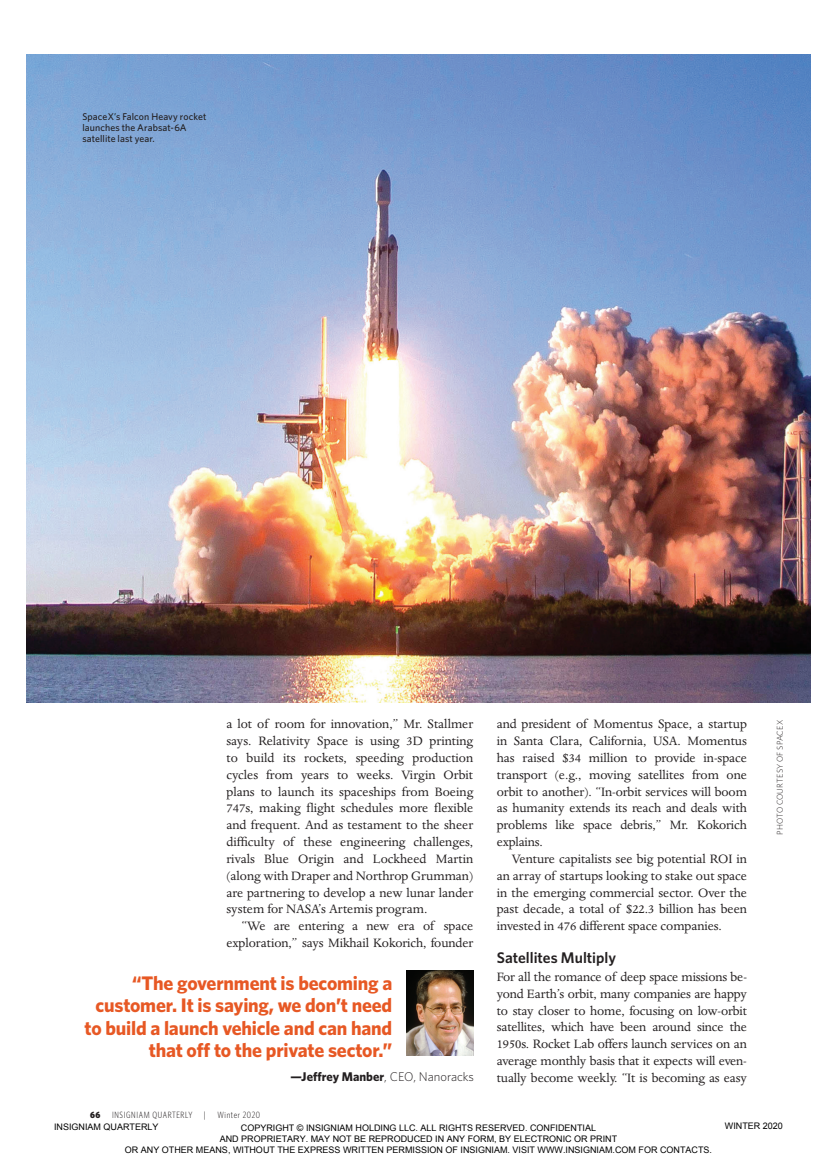
<style>
.page{position:relative;width:837px;height:1175px;background:#fff}
.page>*{position:absolute;margin:0;border:0;box-sizing:border-box;transform-origin:0 0}
.t1{font:700 19.65px/22.5px "Whitney";letter-spacing:-.01em;color:#e75824;text-align:right}
.t2{font:600 15.45px "Whitney";color:#231f20}
.t3{font:14.1px/16.8px "Dante MT Std";letter-spacing:-.01em;color:#231f20;text-align:justify}
.t4{font:700 12.6px "Whitney";color:#231f20}
.t5{font:500 9.9px/11.2px "Whitney";letter-spacing:.01em;color:#231f20}
.t6{font:300 9.15px "Whitney Condensed";letter-spacing:.07em;color:#231f20}
.t7{font:900 9.15px "Whitney Condensed";color:#231f20}
.t8{font:9px/10.8px "Arial";color:#000;text-align:center}
.t9{font:300 8.4px "Whitney";letter-spacing:.01em;color:#231f20}
.s1{font-weight:300}
</style>
<div class="page">
<img style="left:27px;top:54px;width:783px;height:648px">
<img style="left:406px;top:971px;width:68px;height:84px">
<p class="t5" style="left:82px;top:110px;width:125px">SpaceX’s Falcon Heavy rocket launches the Arabsat-6A satellite last year.</p>
<p class="t3" style="left:226px;top:715px;width:248px">a lot of room for innovation,” Mr. Stallmer says. Relativity Space is using 3D printing to build its rockets, speeding production cycles from years to weeks. Virgin Orbit plans to launch its spaceships from Boeing 747s, making flight schedules more flexible and frequent. And as testament to the sheer difficulty of these engineering challenges, rivals Blue Origin and Lockheed Martin (along with Draper and Northrop Grumman) are partnering to develop a new lunar lander system for NASA’s Artemis program.</p>
<p class="t3" style="left:226px;top:917px;width:248px;text-align:right">“We are entering a new era of space exploration,” says Mikhail Kokorich, founder</p>
<h1 class="t1" style="left:85px;top:971px;width:309px">“The government is becoming a customer. It is saying, we don’t need to build a launch vehicle and can hand that off to the private sector.”</h1>
<p class="t4" style="left:290px;top:1069px;width:185px">—Jeffrey Manber<span class="s1">, CEO, Nanoracks</span></p>
<p class="t7" style="left:90px;top:1109px;width:12px">66</p>
<p class="t6" style="left:112px;top:1109px;width:82px">INSIGNIAM QUARTERLY</p>
<p class="t6" style="left:204px;top:1109px;width:3px">|</p>
<p class="t6" style="left:217px;top:1109px;width:44px">Winter 2020</p>
<p class="t3" style="left:497px;top:715px;width:252px">and president of Momentus Space, a startup in Santa Clara, California, USA. Momentus has raised $34 million to provide in-space transport (e.g., moving satellites from one orbit to another). “In-orbit services will boom as humanity extends its reach and deals with problems like space debris,” Mr. Kokorich explains.</p>
<p class="t3" style="left:497px;top:850px;width:252px;text-indent:15px">Venture capitalists see big potential ROI in an array of startups looking to stake out space in the emerging commercial sector. Over the past decade, a total of $22.3 billion has been invested in 476 different space companies.</p>
<p class="t2" style="left:497px;top:947px;width:121px">Satellites Multiply</p>
<p class="t3" style="left:497px;top:968px;width:252px">For all the romance of deep space missions be&shy;yond Earth’s orbit, many companies are happy to stay closer to home, focusing on low-orbit satellites, which have been around since the 1950s. Rocket Lab offers launch services on an average monthly basis that it expects will even&shy;tually become weekly. “It is becoming as easy</p>
<p class="t9" style="left:775px;top:834px;width:116px;rotate:-90deg">PHOTO COURTESY OF SPACEX</p>
<p class="t8" style="left:125px;top:1122px;width:589px">COPYRIGHT © INSIGNIAM HOLDING LLC. ALL RIGHTS RESERVED. CONFIDENTIAL<br>AND PROPRIETARY. MAY NOT BE REPRODUCED IN ANY FORM, BY ELECTRONIC OR PRINT<br>OR ANY OTHER MEANS, WITHOUT THE EXPRESS WRITTEN PERMISSION OF INSIGNIAM. VISIT WWW.INSIGNIAM.COM FOR CONTACTS.</p>
<p class="t8" style="left:725px;top:1120px;width:60px">WINTER 2020</p>
<p class="t8" style="left:54px;top:1121px;width:106px">INSIGNIAM QUARTERLY</p>
</div>
